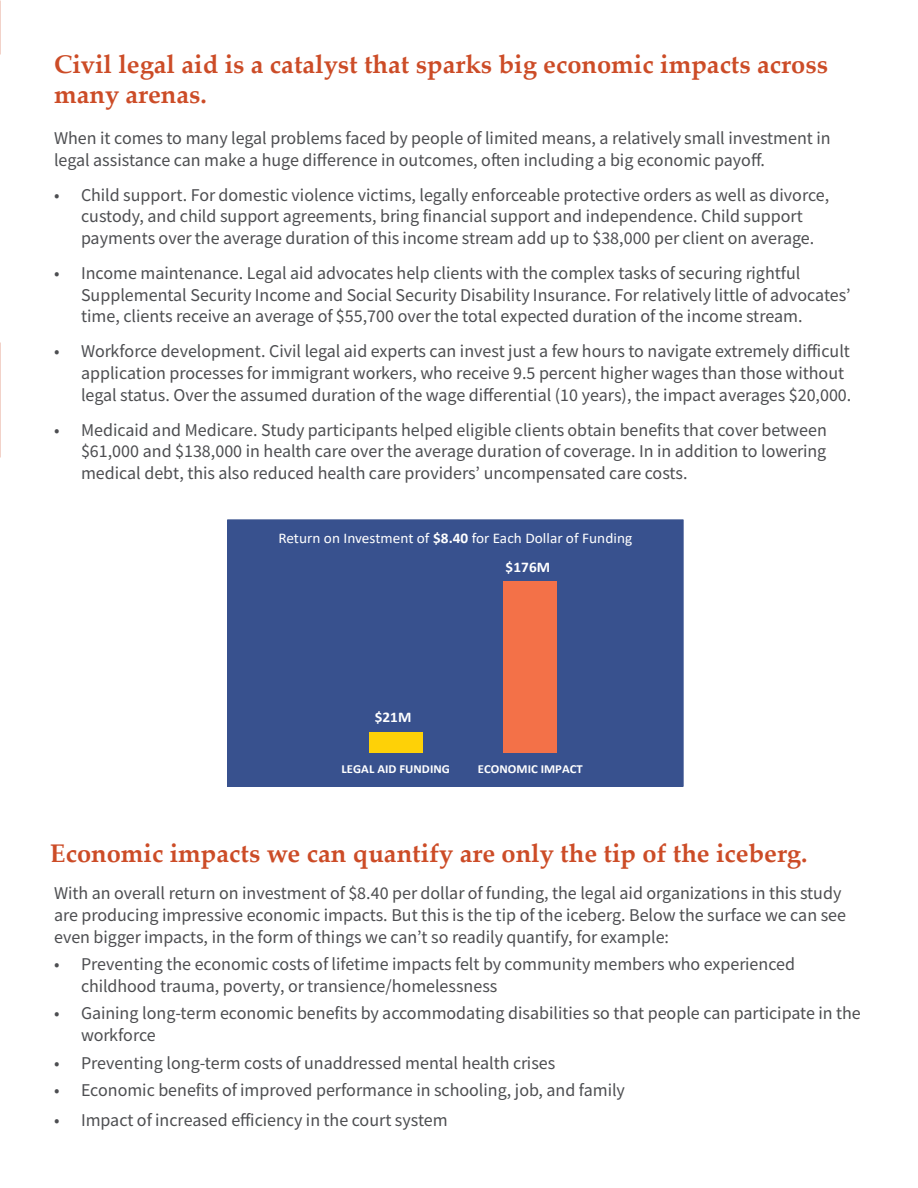
<style>
.page{position:relative;width:918px;height:1188px;background:#fff}
.page>*{position:absolute;margin:0;border:0;box-sizing:border-box;transform-origin:0 0}
.t1{font:700 25.5px/30.6px "Palatino Linotype";color:#cc4c27}
.t2{font:18px/21.6px "Source Sans Variable";color:#4d4e51}
.t3{font:14.85px "Calibri";color:#fff}
.t4{font:700 14.85px "Calibri";letter-spacing:.005em;color:#fff}
.t5{font:700 12.3px "Calibri";color:#fff}
.s1{font-weight:700}
</style>
<div class="page">
<div style="left:228px;top:520px;width:455px;height:266px;background:#38518e"></div>
<div style="left:369px;top:733px;width:54px;height:20px;background:#fed107"></div>
<div style="left:503px;top:582px;width:54px;height:171px;background:#f37148"></div>
<div style="left:227px;top:519px;width:457px;height:268px;border:1px solid #38518e"></div>
<p class="t1" style="left:54px;top:48px;width:776px">Civil legal aid is a catalyst that sparks big economic impacts across many arenas.</p>
<p class="t2" style="left:54px;top:127px;width:778px">When it comes to many legal problems faced by people of limited means, a relatively small investment in legal assistance can make a huge difference in outcomes, often including a big economic payoff.</p>
<p class="t2" style="left:81px;top:184px;width:750px;text-indent:-27px">• Child support. For domestic violence victims, legally enforceable protective orders as well as divorce, custody, and child support agreements, bring financial support and independence. Child support payments over the average duration of this income stream add up to $38,000 per client on average.</p>
<p class="t2" style="left:81px;top:262px;width:771px;text-indent:-27px">• Income maintenance. Legal aid advocates help clients with the complex tasks of securing rightful<br>Supplemental Security Income and Social Security Disability Insurance. For relatively little of advocates’ time, clients receive an average of $55,700 over the total expected duration of the income stream.</p>
<p class="t2" style="left:81px;top:341px;width:772px;text-indent:-27px">• Workforce development. Civil legal aid experts can invest just a few hours to navigate extremely difficult application processes for immigrant workers, who receive 9.5 percent higher wages than those without legal status. Over the assumed duration of the wage differential (10 years), the impact averages $20,000.</p>
<p class="t2" style="left:81px;top:419px;width:747px;text-align:justify;text-indent:-27px">• Medicaid and Medicare. Study participants helped eligible clients obtain benefits that cover between $61,000 and $138,000 in health care over the average duration of coverage. In in addition to lowering medical debt, this also reduced health care providers’ uncompensated care costs.</p>
<p class="t3" style="left:278px;top:528px;width:356px">Return on Investment of <span class="s1">$8.40</span> for Each Dollar of Funding</p>
<p class="t4" style="left:375px;top:706px;width:38px">$21M</p>
<p class="t4" style="left:506px;top:557px;width:46px">$176M</p>
<p class="t5" style="left:342px;top:760px;width:110px">LEGAL AID FUNDING</p>
<p class="t5" style="left:478px;top:760px;width:106px">ECONOMIC IMPACT</p>
<p class="t1" style="left:50px;top:837px;width:759px">Economic impacts we can quantify are only the tip of the iceberg.</p>
<p class="t2" style="left:54px;top:883px;width:794px">With an overall return on investment of $8.40 per dollar of funding, the legal aid organizations in this study are producing impressive economic impacts. But this is the tip of the iceberg. Below the surface we can see even bigger impacts, in the form of things we can’t so readily quantify, for example:</p>
<p class="t2" style="left:81px;top:953px;width:716px;text-indent:-27px">• Preventing the economic costs of lifetime impacts felt by community members who experienced childhood trauma, poverty, or transience/homelessness</p>
<p class="t2" style="left:81px;top:1003px;width:781px;text-indent:-27px">• Gaining long-term economic benefits by accommodating disabilities so that people can participate in the workforce</p>
<p class="t2" style="left:54px;top:1052px;width:503px">• Preventing long-term costs of unaddressed mental health crises</p>
<p class="t2" style="left:54px;top:1079px;width:573px">• Economic benefits of improved performance in schooling, job, and family</p>
<p class="t2" style="left:54px;top:1109px;width:395px">• Impact of increased efficiency in the court system</p>
</div>
